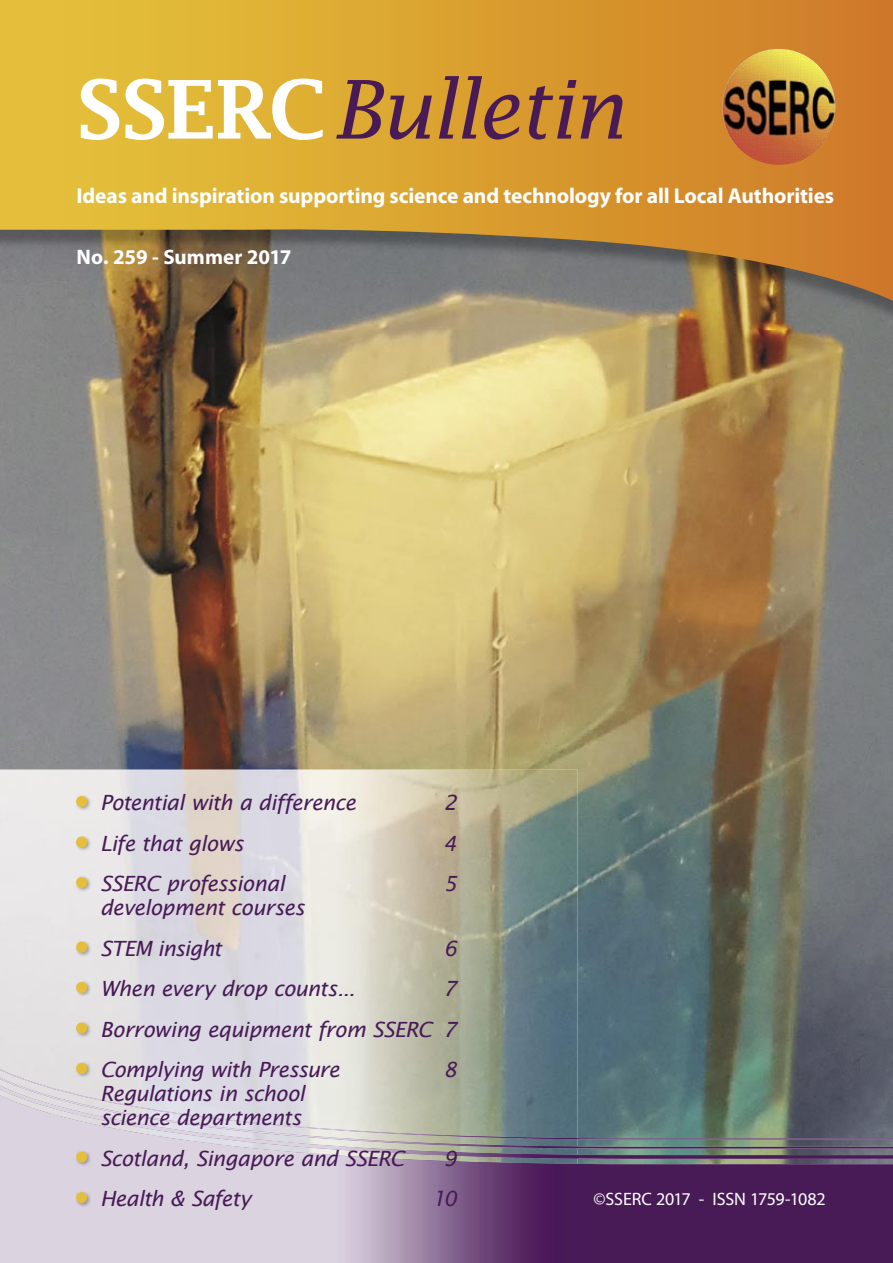
<style>
.page{position:relative;width:893px;height:1263px;background:#fff}
.page>*{position:absolute;margin:0;border:0;box-sizing:border-box;transform-origin:0 0}
.t1{font:italic 81px "Lucida Fax";letter-spacing:-.025em;color:#481a56}
.t2{font:700 21.6px "Myriad";letter-spacing:-.01em;color:#fff}
.t3{font:italic 21px/40.5px "Lucida Sans";letter-spacing:-.025em;color:#481a56}
.t4{font:700 21px "Myriad";color:#fff}
.t5{font:18px "Myriad";letter-spacing:-.01em;color:#fff}
.s1{font-weight:600;font-style:normal;color:#fff}
</style>
<div class="page">
<img style="left:0;top:310px;width:893px;height:750px">
<div style="left:578px;top:1159px;width:315px;height:104px;background:#481a56"></div>
<svg style="left:0;top:0;width:893px;height:310px;background:#c4953c"></svg>
<svg style="left:578px;top:1139px;width:315px;height:20px;background:#676874"></svg>
<svg style="left:578px;top:1060px;width:315px;height:79px;background:#5a6f6f"></svg>
<img style="left:0;top:770px;width:525px;height:299px">
<img style="left:525px;top:770px;width:53px;height:299px">
<img style="left:210px;top:1158px;width:368px;height:105px">
<img style="left:0;top:1139px;width:578px;height:19px">
<img style="left:0;top:1069px;width:578px;height:70px">
<img style="left:73px;top:793px;width:19px;height:19px">
<div style="left:76px;top:796px;width:11px;height:11px;background:#e5bf3b;border-radius:50%"></div>
<img style="left:73px;top:834px;width:19px;height:18px">
<div style="left:76px;top:836px;width:11px;height:11px;background:#e5bf3b;border-radius:50%"></div>
<img style="left:73px;top:874px;width:19px;height:19px">
<div style="left:76px;top:877px;width:11px;height:11px;background:#e5bf3b;border-radius:50%"></div>
<img style="left:73px;top:939px;width:19px;height:18px">
<div style="left:76px;top:941px;width:11px;height:11px;background:#e5bf3b;border-radius:50%"></div>
<img style="left:73px;top:979px;width:19px;height:19px">
<div style="left:76px;top:982px;width:11px;height:11px;background:#e5bf3b;border-radius:50%"></div>
<img style="left:73px;top:1020px;width:19px;height:18px">
<div style="left:76px;top:1022px;width:11px;height:11px;background:#e5bf3b;border-radius:50%"></div>
<img style="left:73px;top:1060px;width:19px;height:19px">
<div style="left:76px;top:1063px;width:11px;height:11px;background:#e5bf3b;border-radius:50%"></div>
<img style="left:73px;top:1149px;width:19px;height:18px">
<div style="left:76px;top:1151px;width:11px;height:11px;background:#e5bf3b;border-radius:50%"></div>
<img style="left:73px;top:1189px;width:19px;height:19px">
<div style="left:76px;top:1192px;width:11px;height:11px;background:#e5bf3b;border-radius:50%"></div>
<img style="left:722px;top:49px;width:113px;height:116px;border-radius:50%">
<h1 class="t1" style="left:77px;top:63px;width:549px"><span class="s1">SSERC</span>Bulletin</h1>
<p class="t2" style="left:77px;top:185px;width:759px">Ideas and inspiration supporting science and technology for all Local Authorities</p>
<p class="t4" style="left:77px;top:246px;width:216px">No. 259 - Summer 2017</p>
<p class="t3" style="left:100px;top:782px;width:257px">Potential with a difference</p>
<p class="t3" style="left:443px;top:782px;width:15px">2</p>
<p class="t3" style="left:100px;top:823px;width:145px">Life that glows</p>
<p class="t3" style="left:443px;top:823px;width:15px">4</p>
<p class="t3" style="left:100px;top:863px;width:186px">SSERC professional</p>
<p class="t3" style="left:443px;top:863px;width:15px">5</p>
<p class="t3" style="left:100px;top:887px;width:206px">development courses<br>STEM insight</p>
<p class="t3" style="left:443px;top:928px;width:15px">6</p>
<p class="t3" style="left:100px;top:968px;width:257px">When every drop counts...</p>
<p class="t3" style="left:100px;top:968px;width:358px;text-align:justify;text-indent:343px">7<br>Borrowing equipment from SSERC 7<br>Complying with Pressure</p>
<p class="t3" style="left:443px;top:1049px;width:15px">8</p>
<p class="t3" style="left:100px;top:1081px;width:206px;line-height:24px">Regulations in school science departments</p>
<p class="t3" style="left:100px;top:1138px;width:306px">Scotland, Singapore and SSERC</p>
<p class="t3" style="left:443px;top:1138px;width:15px">9</p>
<p class="t3" style="left:100px;top:1178px;width:153px">Health &amp; Safety</p>
<p class="t3" style="left:432px;top:1178px;width:26px">10</p>
<p class="t5" style="left:594px;top:1190px;width:234px">©SSERC 2017 - ISSN 1759-1082</p>
</div>
